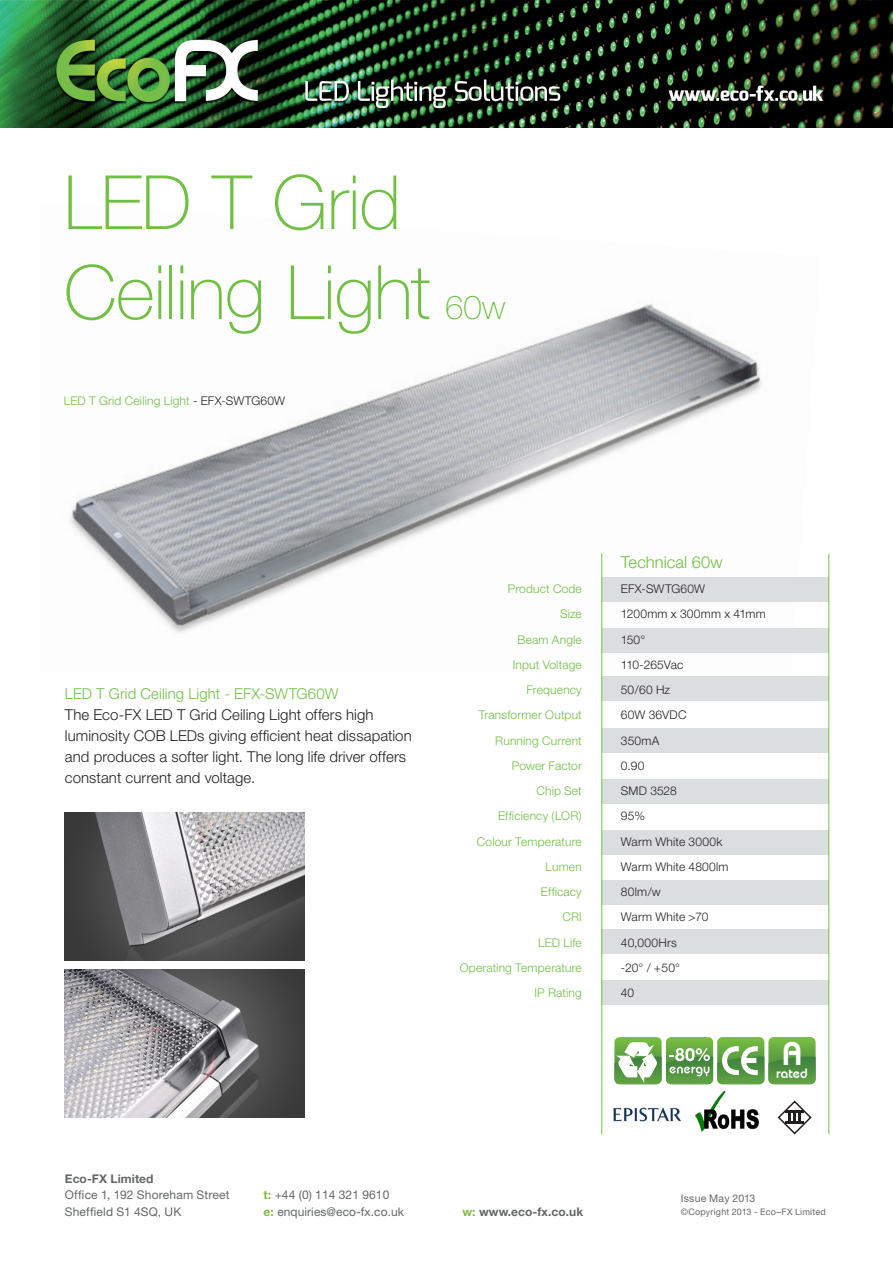
<style>
.page{position:relative;width:893px;height:1263px;background:#fff}
.page>*{position:absolute;margin:0;border:0;box-sizing:border-box;transform-origin:0 0}
.t1{font:100 75px/90px "Helvetica Neue";letter-spacing:-.015em;color:#71bf44}
.t2{font:100 33px "Helvetica Neue";color:#71bf44}
.t3{font:600 32.85px "Bauhaus IT Cby BT";color:#fff}
.t4{font:300 16.5px "Helvetica Neue";letter-spacing:.005em;color:#71bf44}
.t5{font:300 15px/21px "Helvetica Neue";letter-spacing:.005em;color:#231f20}
.t6{font:300 15px "Helvetica Neue";letter-spacing:.005em;color:#71bf44}
.t7{font:600 13.5px "Bauhaus IT Cby BT";color:#fff}
.t8{font:300 12px "Helvetica Neue";letter-spacing:.015em;color:#71bf44}
.t9{font:300 12px "Helvetica Neue";letter-spacing:.015em;color:#231f20}
.t10{font:12px/16.5px "Helvetica Neue";letter-spacing:.01em;color:#656767}
.t11{font:700 12px "Helvetica Neue";letter-spacing:.005em;color:#656767}
.t12{font:300 12px "Helvetica Neue";letter-spacing:-.005em;color:#231f20}
.t13{font:10.5px "Helvetica Neue";letter-spacing:.015em;color:#656767}
.t14{font:9px "Helvetica Neue";letter-spacing:.02em;color:#656767}
.s1{color:#231f20}
.s2{font-weight:700;color:#82b840}
.s3{color:#82b840}
</style>
<div class="page">
<img style="left:70px;top:304px;width:751px;height:367px">
<img style="left:0;top:0;width:893px;height:127px">
<div style="left:602px;top:831px;width:227px;height:24px;background:#dcdddf"></div>
<div style="left:601px;top:881px;width:228px;height:24px;background:#dcdddf"></div>
<div style="left:601px;top:930px;width:228px;height:24px;background:#dcdddf"></div>
<div style="left:602px;top:779px;width:227px;height:24px;background:#dcdddf"></div>
<div style="left:602px;top:728px;width:227px;height:24px;background:#dcdddf"></div>
<div style="left:602px;top:676px;width:227px;height:24px;background:#dcdddf"></div>
<div style="left:602px;top:628px;width:227px;height:24px;background:#dcdddf"></div>
<div style="left:602px;top:577px;width:227px;height:24px;background:#dcdddf"></div>
<div style="left:601px;top:981px;width:228px;height:24px;background:#dcdddf"></div>
<hr style="left:601px;top:553px;width:1px;height:581px;background:#71bf44">
<hr style="left:828px;top:553px;width:1px;height:581px;background:#71bf44">
<svg style="left:614px;top:1037px;width:202px;height:47px"></svg>
<img style="left:696px;top:1091px;width:62px;height:40px">
<svg style="left:777px;top:1100px;width:35px;height:35px"></svg>
<hr style="left:785px;top:1110px;width:19px;height:3px;background:#231f20">
<hr style="left:785px;top:1121px;width:19px;height:3px;background:#231f20">
<img style="left:613px;top:1108px;width:68px;height:13px">
<img style="left:65px;top:812px;width:239px;height:148px">
<img style="left:65px;top:969px;width:239px;height:148px">
<h1 class="t1" style="left:64px;top:157px;width:368px">LED T Grid<br>Ceiling Light</h1>
<h2 class="t2" style="left:445px;top:288px;width:62px">60w</h2>
<p class="t8" style="left:64px;top:394px;width:223px">LED T Grid Ceiling Light <span class="s1">- EFX-SWTG60W</span></p>
<p class="t6" style="left:65px;top:685px;width:275px">LED T Grid Ceiling Light - EFX-SWTG60W</p>
<p class="t5" style="left:65px;top:704px;width:348px">The Eco-FX LED T Grid Ceiling Light offers high luminosity COB LEDs giving efficient heat dissapation and produces a softer light. The long life driver offers constant current and voltage.</p>
<p class="t11" style="left:65px;top:1171px;width:90px">Eco-FX Limited</p>
<p class="t10" style="left:65px;top:1187px;width:166px">Office 1, 192 Shoreham Street<br>Sheffield S1 4SQ, UK</p>
<p class="t10" style="left:264px;top:1187px;width:142px"><span class="s2">t:</span> +44 (0) 114 321 9610<br><span class="s2">e:</span> enquiries@eco-fx.co.uk</p>
<h3 class="t4" style="left:621px;top:552px;width:103px">Technical 60w</h3>
<p class="t8" style="left:508px;top:582px;width:76px">Product Code</p>
<p class="t9" style="left:621px;top:582px;width:86px">EFX-SWTG60W</p>
<p class="t8" style="left:560px;top:607px;width:23px">Size</p>
<p class="t9" style="left:621px;top:607px;width:146px">1200mm x 300mm x 41mm</p>
<p class="t8" style="left:517px;top:632px;width:66px">Beam Angle</p>
<p class="t9" style="left:621px;top:632px;width:26px">150°</p>
<p class="t8" style="left:513px;top:657px;width:71px">Input Voltage</p>
<p class="t12" style="left:621px;top:657px;width:64px">110-265Vac</p>
<p class="t8" style="left:526px;top:683px;width:57px">Frequency</p>
<p class="t9" style="left:621px;top:683px;width:51px">50/60 Hz</p>
<p class="t8" style="left:479px;top:708px;width:105px">Transformer Output</p>
<p class="t9" style="left:621px;top:708px;width:67px">60W 36VDC</p>
<p class="t8" style="left:495px;top:733px;width:88px">Running Current</p>
<p class="t9" style="left:621px;top:733px;width:40px">350mA</p>
<p class="t8" style="left:512px;top:758px;width:71px">Power Factor</p>
<p class="t9" style="left:621px;top:758px;width:25px">0.90</p>
<p class="t8" style="left:536px;top:784px;width:47px">Chip Set</p>
<p class="t9" style="left:621px;top:784px;width:57px">SMD 3528</p>
<p class="t8" style="left:498px;top:809px;width:85px">Efficiency (LOR)</p>
<p class="t9" style="left:621px;top:809px;width:26px">95%</p>
<p class="t8" style="left:477px;top:834px;width:107px">Colour Temperature</p>
<p class="t9" style="left:621px;top:834px;width:103px">Warm White 3000k</p>
<p class="t8" style="left:546px;top:859px;width:38px">Lumen</p>
<p class="t9" style="left:621px;top:859px;width:109px">Warm White 4800lm</p>
<p class="t8" style="left:541px;top:885px;width:42px">Efficacy</p>
<p class="t9" style="left:621px;top:885px;width:41px">80lm/w</p>
<p class="t8" style="left:562px;top:910px;width:21px">CRI</p>
<p class="t9" style="left:621px;top:910px;width:89px">Warm White &gt;70</p>
<p class="t8" style="left:538px;top:935px;width:45px">LED Life</p>
<p class="t9" style="left:621px;top:935px;width:57px">40,000Hrs</p>
<p class="t8" style="left:460px;top:960px;width:124px">Operating Temperature</p>
<p class="t9" style="left:621px;top:960px;width:61px">-20° / +50°</p>
<p class="t8" style="left:534px;top:986px;width:49px">IP Rating</p>
<p class="t9" style="left:621px;top:986px;width:15px">40</p>
<h3 class="t3" style="left:782px;top:1033px;width:22px">A</h3>
<p class="t7" style="left:776px;top:1065px;width:33px">rated</p>
<p class="t11" style="left:462px;top:1204px;width:122px"><span class="s3">w:</span> www.eco-fx.co.uk</p>
<p class="t13" style="left:681px;top:1192px;width:76px">Issue May 2013</p>
<p class="t14" style="left:681px;top:1207px;width:146px">©Copyright 2013 - Eco–FX Limited</p>
</div>
